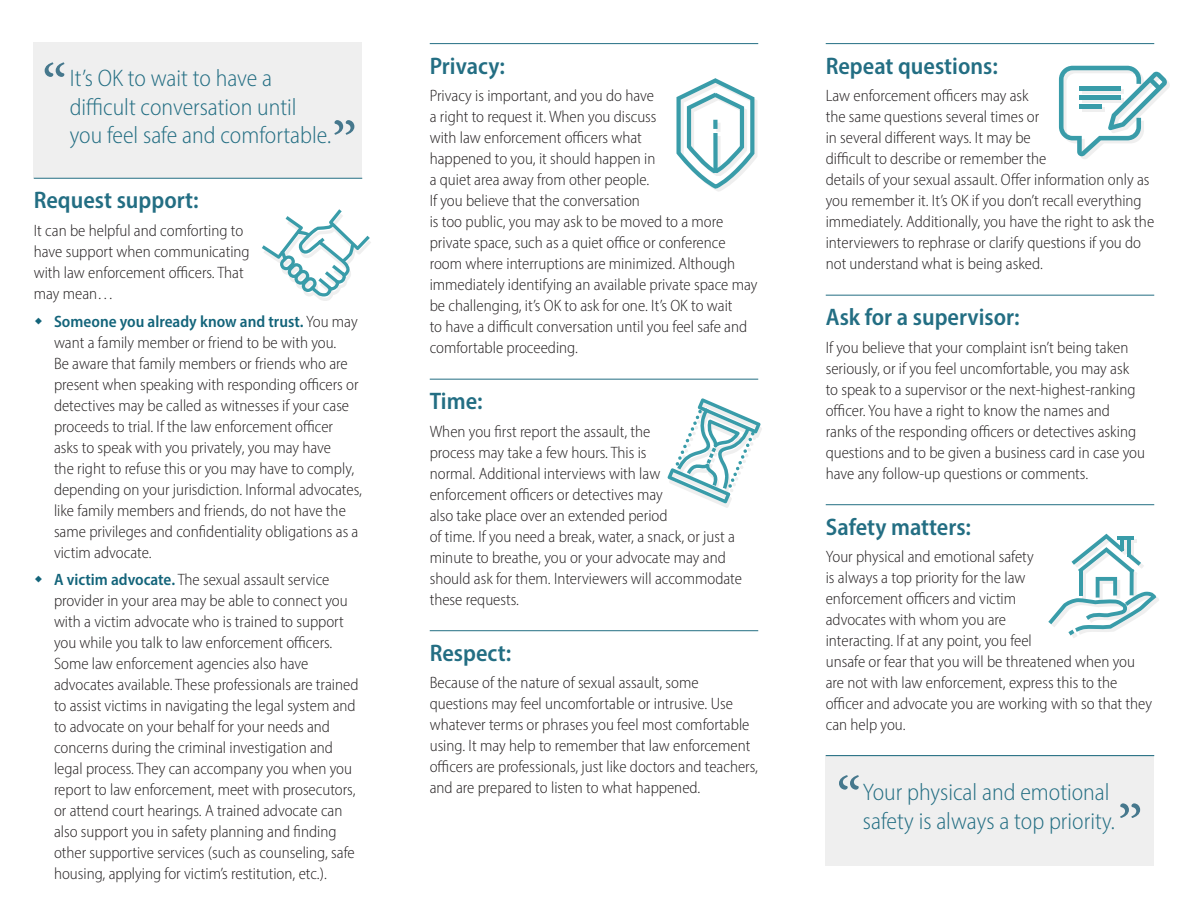
<style>
.page{position:relative;width:1188px;height:918px;background:#fff}
.page>*{position:absolute;margin:0;border:0;box-sizing:border-box;transform-origin:0 0}
.call-out{font:63px "Minion Pro";color:#46788d}
.call-out-2{font:300 semi-condensed 24px/28.8px "Myriad Pro";color:#236e83}
.Guide_Question{font:600 semi-condensed 24px "Myriad Pro";color:#236e83}
.text1{font:300 semi-condensed 16.5px/21px "Myriad Pro";color:#231f20}
.s1{font-weight:600;color:#13647a}
</style>
<div class="page">
<div style="left:826px;top:756px;width:328px;height:110px;background:#efefef"></div>
<div style="left:34px;top:43px;width:328px;height:135px;background:#efefef"></div>
<hr style="left:34px;top:178px;width:328px;height:1px;background:#236e83">
<hr style="left:430px;top:43px;width:328px;height:1px;background:#236e83">
<hr style="left:430px;top:379px;width:328px;height:1px;background:#236e83">
<hr style="left:430px;top:630px;width:328px;height:1px;background:#236e83">
<hr style="left:826px;top:43px;width:328px;height:1px;background:#236e83">
<hr style="left:826px;top:295px;width:328px;height:1px;background:#236e83">
<hr style="left:826px;top:504px;width:328px;height:1px;background:#236e83">
<svg style="left:1048px;top:534px;width:111px;height:104px"></svg>
<svg style="left:668px;top:398px;width:94px;height:110px"></svg>
<svg style="left:262px;top:209px;width:109px;height:92px"></svg>
<svg style="left:676px;top:78px;width:81px;height:113px"></svg>
<div style="left:713px;top:133px;width:5px;height:40px;background:#399ca9"></div>
<div style="left:713px;top:120px;width:5px;height:9px;background:#399ca9"></div>
<svg style="left:1059px;top:66px;width:111px;height:93px"></svg>
<div style="left:1079px;top:86px;width:42px;height:5px;background:#399ca9"></div>
<div style="left:1079px;top:95px;width:42px;height:5px;background:#399ca9"></div>
<div style="left:1079px;top:104px;width:23px;height:5px;background:#399ca9"></div>
<hr style="left:826px;top:755px;width:328px;height:1px;background:#13647a">
<p class="call-out" style="left:42px;top:45px;width:27px">“</p>
<p class="call-out-2" style="left:70px;top:63px;width:263px">It’s OK to wait to have a difficult conversation until you feel safe and comfortable.</p>
<p class="call-out" style="left:332px;top:103px;width:27px">”</p>
<p class="Guide_Question" style="left:34px;top:185px;width:166px">Request support:</p>
<p class="text1" style="left:34px;top:220px;width:217px">It can be helpful and comforting to have support when communicating with law enforcement officers. That may mean…</p>
<p class="text1" style="left:54px;top:311px;width:310px"><span class="s1">Someone you already know and trust.</span> You may want a family member or friend to be with you.<br>Be aware that family members or friends who are present when speaking with responding officers or detectives may be called as witnesses if your case proceeds to trial. If the law enforcement officer<br>asks to speak with you privately, you may have<br>the right to refuse this or you may have to comply, depending on your jurisdiction. Informal advocates, like family members and friends, do not have the same privileges and confidentiality obligations as a victim advocate.</p>
<p class="text1" style="left:54px;top:569px;width:306px"><span class="s1">A victim advocate.</span> The sexual assault service provider in your area may be able to connect you with a victim advocate who is trained to support you while you talk to law enforcement officers.<br>Some law enforcement agencies also have advocates available. These professionals are trained to assist victims in navigating the legal system and to advocate on your behalf for your needs and concerns during the criminal investigation and legal process. They can accompany you when you report to law enforcement, meet with prosecutors, or attend court hearings. A trained advocate can also support you in safety planning and finding other supportive services (such as counseling, safe housing, applying for victim’s restitution, etc.).</p>
<p class="Guide_Question" style="left:430px;top:50px;width:77px">Privacy:</p>
<p class="text1" style="left:430px;top:85px;width:329px">Privacy is important, and you do have<br>a right to request it. When you discuss<br>with law enforcement officers what<br>happened to you, it should happen in<br>a quiet area away from other people.<br>If you believe that the conversation<br>is too public, you may ask to be moved to a more private space, such as a quiet office or conference room where interruptions are minimized. Although immediately identifying an available private space may be challenging, it’s OK to ask for one. It’s OK to wait<br>to have a difficult conversation until you feel safe and comfortable proceeding.</p>
<p class="Guide_Question" style="left:430px;top:386px;width:54px">Time:</p>
<p class="text1" style="left:430px;top:421px;width:314px">When you first report the assault, the<br>process may take a few hours. This is<br>normal. Additional interviews with law<br>enforcement officers or detectives may<br>also take place over an extended period<br>of time. If you need a break, water, a snack, or just a minute to breathe, you or your advocate may and should ask for them. Interviewers will accommodate these requests.</p>
<p class="Guide_Question" style="left:430px;top:637px;width:83px">Respect:</p>
<p class="text1" style="left:430px;top:672px;width:330px">Because of the nature of sexual assault, some questions may feel uncomfortable or intrusive. Use whatever terms or phrases you feel most comfortable using. It may help to remember that law enforcement officers are professionals, just like doctors and teachers, and are prepared to listen to what happened.</p>
<p class="Guide_Question" style="left:826px;top:50px;width:174px">Repeat questions:</p>
<p class="text1" style="left:826px;top:85px;width:330px">Law enforcement officers may ask<br>the same questions several times or<br>in several different ways. It may be<br>difficult to describe or remember the<br>details of your sexual assault. Offer information only as you remember it. It’s OK if you don’t recall everything immediately. Additionally, you have the right to ask the interviewers to rephrase or clarify questions if you do not understand what is being asked.</p>
<p class="Guide_Question" style="left:826px;top:302px;width:195px">Ask for a supervisor:</p>
<p class="text1" style="left:826px;top:337px;width:321px">If you believe that your complaint isn’t being taken seriously, or if you feel uncomfortable, you may ask to speak to a supervisor or the next-highest-ranking officer. You have a right to know the names and ranks of the responding officers or detectives asking questions and to be given a business card in case you have any follow-up questions or comments.</p>
<p class="Guide_Question" style="left:826px;top:511px;width:147px">Safety matters:</p>
<p class="text1" style="left:826px;top:546px;width:328px">Your physical and emotional safety<br>is always a top priority for the law<br>enforcement officers and victim<br>advocates with whom you are<br>interacting. If at any point, you feel<br>unsafe or fear that you will be threatened when you are not with law enforcement, express this to the officer and advocate you are working with so that they can help you.</p>
<p class="call-out" style="left:836px;top:758px;width:27px">“</p>
<p class="call-out-2" style="left:863px;top:777px;width:248px">Your physical and emotional</p>
<p class="call-out" style="left:1118px;top:786px;width:27px">”</p>
<p class="call-out-2" style="left:863px;top:806px;width:254px">safety is always a top priority.</p>
</div>
